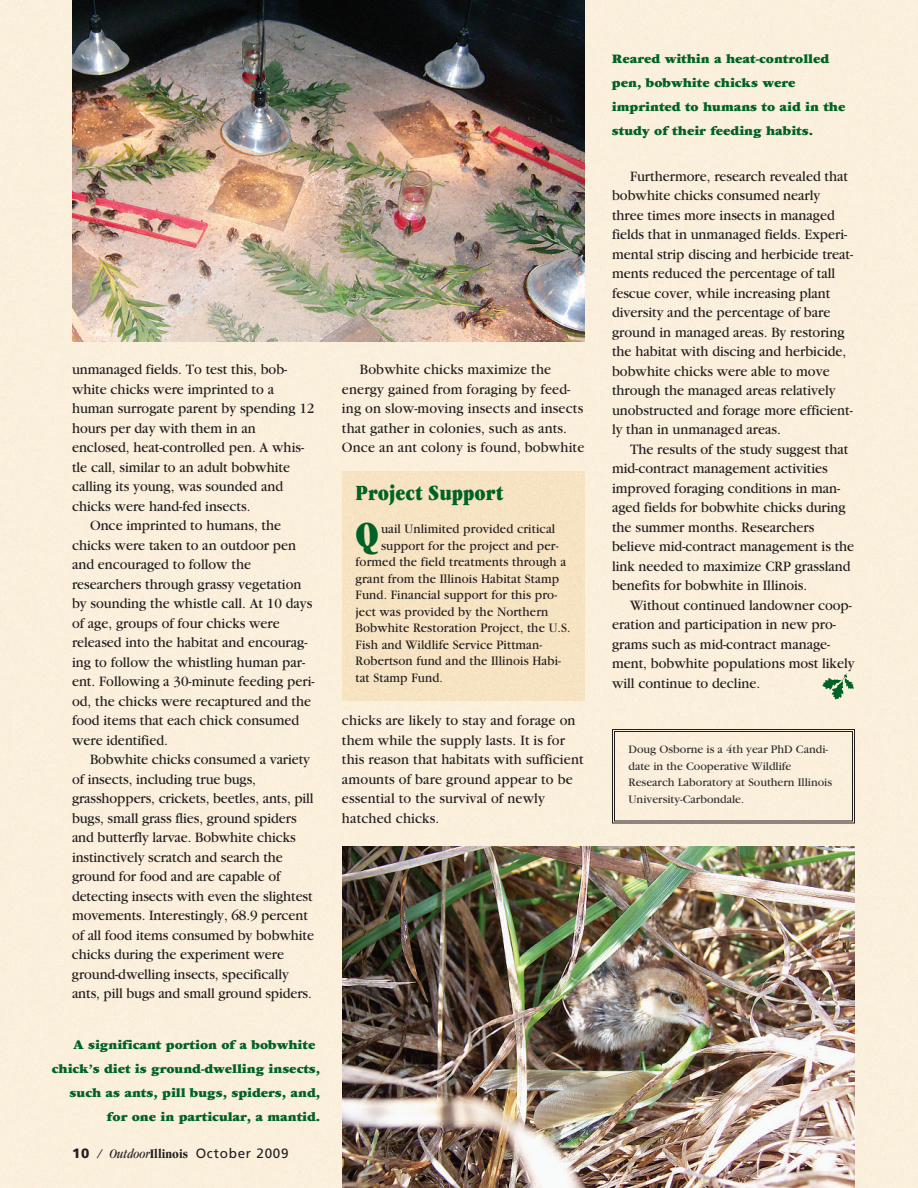
<style>
.page{position:relative;width:918px;height:1188px;background:#fff}
.page>*{position:absolute;margin:0;border:0;box-sizing:border-box;transform-origin:0 0}
.t1{font:ultra-condensed 38.1px "Garamond";color:#006224}
.t2{font:ultra-condensed 22.5px "Garamond";color:#006224}
.t3{font:15px/19.5px "Garamond";color:#231f20;scale:.95 1}
.t4{font:13.5px "Garamond";letter-spacing:.01em;color:#231f20;scale:.95 1}
.t5{font:900 13.5px/24px "Garamond";color:#006224}
.t6{font:13.5px "Frutiger";letter-spacing:.055em;color:#231f20}
.t7{font:12px/16.5px "Garamond";color:#312f30}
.s1{font-weight:900}
.s2{font-family:"Garamond";font-style:italic;font-stretch:condensed}
.s3{font-family:"Garamond";font-weight:700;font-stretch:condensed}
</style>
<div class="page">
<div style="left:342px;top:471px;width:243px;height:229px;background:#f7e3c2"></div>
<img style="left:342px;top:846px;width:513px;height:342px">
<img style="left:822px;top:674px;width:32px;height:25px">
<div style="left:612px;top:729px;width:243px;height:95px;border:1px solid #231f20"></div>
<div style="left:614px;top:731px;width:239px;height:90px;border:1px solid #231f20"></div>
<img style="left:72px;top:0;width:513px;height:342px">
<p class="t3" style="left:72px;top:361px;width:228px">unmanaged fields. To test this, bob-</p>
<p class="t3" style="left:72px;top:381px;width:214px">white chicks were imprinted to a</p>
<p class="t3" style="left:72px;top:400px;width:257px">human surrogate parent by spending 12</p>
<p class="t3" style="left:72px;top:420px;width:195px">hours per day with them in an</p>
<p class="t3" style="left:72px;top:439px;width:246px">enclosed, heat-controlled pen. A whis-</p>
<p class="t3" style="left:72px;top:459px;width:231px">tle call, similar to an adult bobwhite</p>
<p class="t3" style="left:72px;top:478px;width:224px">calling its young, was sounded and</p>
<p class="t3" style="left:72px;top:498px;width:189px">chicks were hand-fed insects.</p>
<p class="t3" style="left:90px;top:517px;width:203px">Once imprinted to humans, the</p>
<p class="t3" style="left:72px;top:537px;width:237px">chicks were taken to an outdoor pen</p>
<p class="t3" style="left:72px;top:556px;width:190px">and encouraged to follow the</p>
<p class="t3" style="left:72px;top:576px;width:243px">researchers through grassy vegetation</p>
<p class="t3" style="left:72px;top:595px;width:255px">by sounding the whistle call. At 10 days</p>
<p class="t3" style="left:72px;top:615px;width:220px">of age, groups of four chicks were</p>
<p class="t3" style="left:72px;top:634px;width:249px">released into the habitat and encourag-</p>
<p class="t3" style="left:72px;top:654px;width:247px">ing to follow the whistling human par-</p>
<p class="t3" style="left:72px;top:673px;width:257px">ent. Following a 30-minute feeding peri-</p>
<p class="t3" style="left:72px;top:693px;width:253px">od, the chicks were recaptured and the</p>
<p class="t3" style="left:72px;top:712px;width:241px">food items that each chick consumed</p>
<p class="t3" style="left:72px;top:732px;width:103px">were identified.</p>
<p class="t3" style="left:90px;top:751px;width:233px">Bobwhite chicks consumed a variety</p>
<p class="t3" style="left:72px;top:771px;width:195px">of insects, including true bugs,</p>
<p class="t3" style="left:72px;top:790px;width:256px">grasshoppers, crickets, beetles, ants, pill</p>
<p class="t3" style="left:72px;top:810px;width:238px">bugs, small grass flies, ground spiders</p>
<p class="t3" style="left:72px;top:829px;width:237px">and butterfly larvae. Bobwhite chicks</p>
<p class="t3" style="left:72px;top:849px;width:223px">instinctively scratch and search the</p>
<p class="t3" style="left:72px;top:868px;width:221px">ground for food and are capable of</p>
<p class="t3" style="left:72px;top:888px;width:255px">detecting insects with even the slightest</p>
<p class="t3" style="left:72px;top:907px;width:250px">movements. Interestingly, 68.9 percent</p>
<p class="t3" style="left:72px;top:927px;width:256px">of all food items consumed by bobwhite</p>
<p class="t3" style="left:72px;top:946px;width:225px">chicks during the experiment were</p>
<p class="t3" style="left:72px;top:966px;width:230px">ground-dwelling insects, specifically</p>
<p class="t3" style="left:72px;top:985px;width:254px">ants, pill bugs and small ground spiders.</p>
<p class="t5" style="left:74px;top:1034px;width:243px">A significant portion of a bobwhite</p>
<p class="t5" style="left:52px;top:1058px;width:270px">chick’s diet is ground-dwelling insects,</p>
<p class="t5" style="left:70px;top:1082px;width:252px">such as ants, pill bugs, spiders, and,</p>
<p class="t5" style="left:107px;top:1106px;width:215px">for one in particular, a mantid.</p>
<p class="t6" style="left:72px;top:1148px;width:218px"><span class="s1">10</span> <span class="s2">/ Outdoor</span><span class="s3">Illinois</span> October 2009</p>
<p class="t3" style="left:342px;top:361px;width:257px;text-indent:18px">Bobwhite chicks maximize the energy gained from foraging by feed&shy;ing on slow-moving insects and insects that gather in colonies, such as ants.<br>Once an ant colony is found, bobwhite</p>
<h2 class="t2" style="left:356px;top:484px;width:149px">Project Support</h2>
<h1 class="t1" style="left:356px;top:520px;width:25px">Q</h1>
<p class="t4" style="left:381px;top:524px;width:185px">uail Unlimited provided critical</p>
<p class="t4" style="left:381px;top:541px;width:188px">support for the project and per-</p>
<p class="t4" style="left:356px;top:557px;width:223px">formed the field treatments through a</p>
<p class="t4" style="left:356px;top:574px;width:216px">grant from the Illinois Habitat Stamp</p>
<p class="t4" style="left:356px;top:590px;width:214px">Fund. Financial support for this pro-</p>
<p class="t4" style="left:356px;top:607px;width:205px">ject was provided by the Northern</p>
<p class="t4" style="left:356px;top:623px;width:228px">Bobwhite Restoration Project, the U.S.</p>
<p class="t4" style="left:356px;top:640px;width:198px">Fish and Wildlife Service Pittman-</p>
<p class="t4" style="left:356px;top:656px;width:218px">Robertson fund and the Illinois Habi-</p>
<p class="t4" style="left:356px;top:673px;width:94px">tat Stamp Fund.</p>
<p class="t3" style="left:342px;top:712px;width:256px">chicks are likely to stay and forage on them while the supply lasts. It is for this reason that habitats with sufficient amounts of bare ground appear to be essential to the survival of newly hatched chicks.</p>
<p class="t5" style="left:612px;top:48px;width:235px">Reared within a heat-controlled pen, bobwhite chicks were imprinted to humans to aid in the study of their feeding habits.</p>
<p class="t3" style="left:612px;top:168px;width:255px;text-indent:18px">Furthermore, research revealed that bobwhite chicks consumed nearly three times more insects in managed fields that in unmanaged fields. Experi&shy;mental strip discing and herbicide treat&shy;ments reduced the percentage of tall fescue cover, while increasing plant diversity and the percentage of bare ground in managed areas. By restoring the habitat with discing and herbicide, bobwhite chicks were able to move through the managed areas relatively unobstructed and forage more efficient&shy;ly than in unmanaged areas.</p>
<p class="t3" style="left:612px;top:441px;width:257px;text-indent:18px">The results of the study suggest that mid-contract management activities improved foraging conditions in man&shy;aged fields for bobwhite chicks during the summer months. Researchers believe mid-contract management is the link needed to maximize CRP grassland benefits for bobwhite in Illinois.</p>
<p class="t3" style="left:612px;top:597px;width:257px;text-indent:18px">Without continued landowner coop&shy;eration and participation in new pro&shy;grams such as mid-contract manage&shy;ment, bobwhite populations most likely will continue to decline.</p>
<p class="t7" style="left:628px;top:743px;width:205px">Doug Osborne is a 4th year PhD Candi&shy;date in the Cooperative Wildlife Research Laboratory at Southern Illinois University-Carbondale.</p>
</div>
